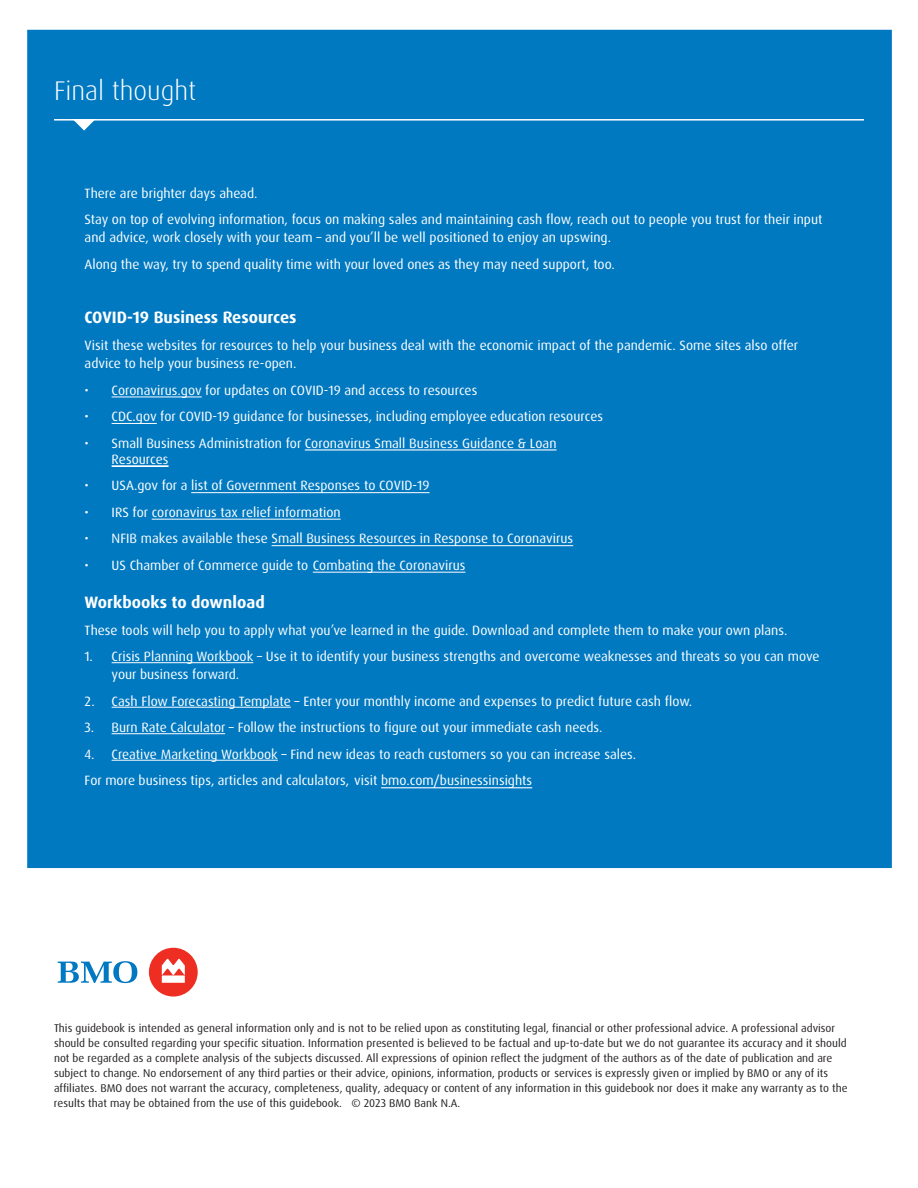
<style>
.page{position:relative;width:918px;height:1188px;background:#fff}
.page>*{position:absolute;margin:0;border:0;box-sizing:border-box;transform-origin:0 0}
.Step_sub_heading{font:300 27px "Dax Pro";color:#fff}
.Heading_1{font:700 16.5px "Dax Pro";color:#fff}
.t1{font:13.5px/18px "Dax Pro";color:#fff}
.t2{font:11.25px/15px "Dax Pro";color:#231f20}
</style>
<div class="page">
<div style="left:27px;top:30px;width:865px;height:838px;background:#0079c1;border:2px solid #0079c1"></div>
<hr style="left:54px;top:119px;width:810px;height:2px;background:#fff">
<svg style="left:72px;top:119px;width:25px;height:12px"></svg>
<hr style="left:112px;top:662px;width:141px;height:1px;background:#fff">
<hr style="left:112px;top:707px;width:179px;height:1px;background:#fff">
<hr style="left:112px;top:733px;width:113px;height:1px;background:#fff">
<hr style="left:112px;top:760px;width:166px;height:1px;background:#fff">
<hr style="left:381px;top:787px;width:151px;height:1px;background:#fff">
<hr style="left:112px;top:397px;width:90px;height:1px;background:#fff">
<hr style="left:112px;top:423px;width:45px;height:1px;background:#fff">
<hr style="left:305px;top:450px;width:252px;height:1px;background:#fff">
<hr style="left:112px;top:466px;width:57px;height:1px;background:#fff">
<hr style="left:191px;top:492px;width:239px;height:1px;background:#fff">
<hr style="left:152px;top:519px;width:189px;height:1px;background:#fff">
<hr style="left:272px;top:545px;width:301px;height:1px;background:#fff">
<hr style="left:313px;top:572px;width:152px;height:1px;background:#fff">
<svg style="left:58px;top:961px;width:79px;height:22px"></svg>
<div style="left:149px;top:948px;width:49px;height:49px;background:#ee2e22;border-radius:50%"></div>
<svg style="left:162px;top:959px;width:23px;height:24px"></svg>
<p class="Step_sub_heading" style="left:54px;top:73px;width:144px">Final thought</p>
<p class="t1" style="left:85px;top:184px;width:174px">There are brighter days ahead.</p>
<p class="t1" style="left:85px;top:211px;width:739px">Stay on top of evolving information, focus on making sales and maintaining cash flow, reach out to people you trust for their input and advice, work closely with your team – and you’ll be well positioned to enjoy an upswing.</p>
<p class="t1" style="left:85px;top:255px;width:532px">Along the way, try to spend quality time with your loved ones as they may need support, too.</p>
<p class="Heading_1" style="left:85px;top:307px;width:213px">COVID-19 Business Resources</p>
<p class="t1" style="left:85px;top:336px;width:715px">Visit these websites for resources to help your business deal with the economic impact of the pandemic. Some sites also offer advice to help your business re-open.</p>
<p class="t1" style="left:85px;top:381px;width:394px">• Coronavirus.gov for updates on COVID-19 and access to resources</p>
<p class="t1" style="left:85px;top:407px;width:520px">• CDC.gov for COVID-19 guidance for businesses, including employee education resources</p>
<p class="t1" style="left:112px;top:435px;width:446px;line-height:16.2px;text-indent:-27px">• Small Business Administration for Coronavirus Small Business Guidance &amp; Loan<br>Resources</p>
<p class="t1" style="left:85px;top:477px;width:346px">• USA.gov for a list of Government Responses to COVID-19</p>
<p class="t1" style="left:85px;top:503px;width:258px">• IRS for coronavirus tax relief information</p>
<p class="t1" style="left:85px;top:530px;width:490px">• NFIB makes available these Small Business Resources in Response to Coronavirus</p>
<p class="t1" style="left:85px;top:556px;width:382px">• US Chamber of Commerce guide to Combating the Coronavirus</p>
<p class="Heading_1" style="left:85px;top:592px;width:182px">Workbooks to download</p>
<p class="t1" style="left:85px;top:621px;width:704px">These tools will help you to apply what you’ve learned in the guide. Download and complete them to make your own plans.</p>
<p class="t1" style="left:112px;top:648px;width:710px;text-indent:-27px">1. Crisis Planning Workbook – Use it to identify your business strengths and overcome weaknesses and threats so you can move your business forward.</p>
<p class="t1" style="left:85px;top:692px;width:609px">2. Cash Flow Forecasting Template – Enter your monthly income and expenses to predict future cash flow.</p>
<p class="t1" style="left:85px;top:719px;width:520px">3. Burn Rate Calculator – Follow the instructions to figure out your immediate cash needs.</p>
<p class="t1" style="left:85px;top:745px;width:553px">4. Creative Marketing Workbook – Find new ideas to reach customers so you can increase sales.</p>
<p class="t1" style="left:85px;top:772px;width:449px">For more business tips, articles and calculators, visit bmo.com/businessinsights</p>
<p class="t2" style="left:54px;top:1020px;width:795px">This guidebook is intended as general information only and is not to be relied upon as constituting legal, financial or other professional advice. A professional advisor should be consulted regarding your specific situation. Information presented is believed to be factual and up-to-date but we do not guarantee its accuracy and it should not be regarded as a complete analysis of the subjects discussed. All expressions of opinion reflect the judgment of the authors as of the date of publication and are subject to change. No endorsement of any third parties or their advice, opinions, information, products or services is expressly given or implied by BMO or any of its affiliates. BMO does not warrant the accuracy, completeness, quality, adequacy or content of any information in this guidebook nor does it make any warranty as to the results that may be obtained from the use of this guidebook. © 2023 BMO Bank N.A.</p>
</div>
